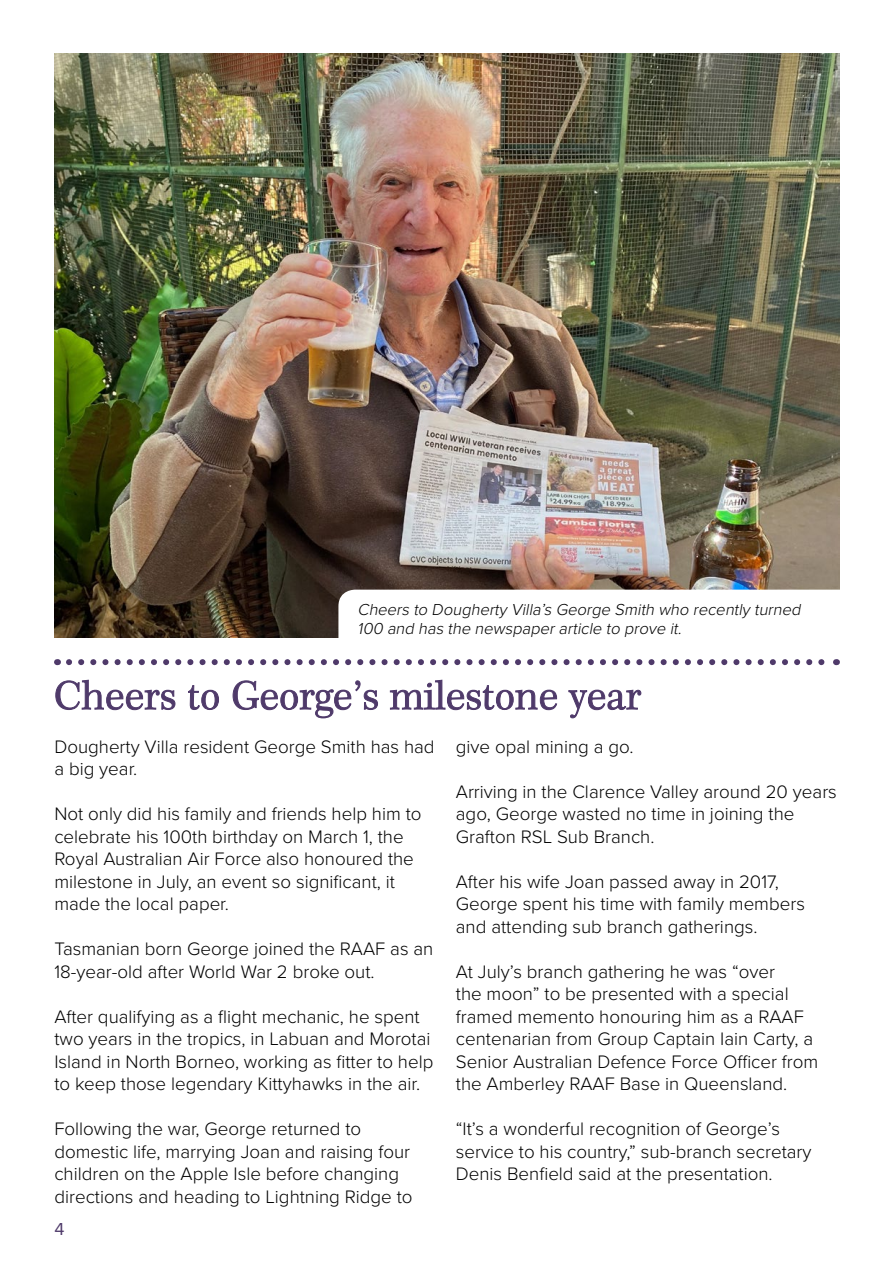
<style>
.page{position:relative;width:893px;height:1263px;background:#fff}
.page>*{position:absolute;margin:0;border:0;box-sizing:border-box;transform-origin:0 0}
.t1{font:300 18.75px/22.5px "Proxima Nova";color:#000}
.t2{font:18px "Proxima Nova";color:#4f3a6a}
.t3{font:italic 300 16.5px/19.8px "Proxima Nova";color:#000}
</style>
<div class="page">
<svg style="left:56px;top:680px;width:585px;height:38px"></svg>
<svg style="left:69px;top:659px;width:756px;height:6px"></svg>
<img style="left:54px;top:53px;width:785px;height:584px">
<svg style="left:338px;top:590px;width:501px;height:48px"></svg>
<p class="t3" style="left:358px;top:598px;width:448px">Cheers to Dougherty Villa’s George Smith who recently turned<br>100 and has the newspaperarticle to prove it.</p>
<p class="t1" style="left:54px;top:734px;width:382px">Dougherty Villa resident George Smith has had a big year.</p>
<p class="t1" style="left:54px;top:802px;width:369px">Not only did his family and friends help him to celebrate his 100th birthday on March 1, the Royal Australian Air Force also honoured the milestone in July, an event so significant, it made the local paper.</p>
<p class="t1" style="left:54px;top:937px;width:380px">Tasmanian born George joined the RAAF as an<br>18-year-old after World War 2 broke out.</p>
<p class="t1" style="left:54px;top:1004px;width:380px">After qualifying as a flight mechanic, he spent two years in the tropics, in Labuan and Morotai Island in North Borneo, working as fitter to help to keep those legendary Kittyhawks in the air.</p>
<p class="t1" style="left:54px;top:1117px;width:360px">Following the war, George returned to domestic life, marrying Joan and raising four children on the Apple Isle before changing directions and heading to Lightning Ridge to</p>
<p class="t2" style="left:54px;top:1215px;width:12px">4</p>
<p class="t1" style="left:456px;top:734px;width:179px">give opal mining a go.</p>
<p class="t1" style="left:456px;top:779px;width:382px">Arriving in the Clarence Valley around 20 years ago, George wasted no time in joining the<br>Grafton RSL Sub Branch.</p>
<p class="t1" style="left:456px;top:869px;width:351px">After his wife Joan passed away in 2017,<br>George spent his time with family members and attending sub branch gatherings.</p>
<p class="t1" style="left:456px;top:959px;width:364px">At July’s branch gathering he was “over<br>the moon” to be presented with a special framed memento honouring him as a RAAF centenarian from Group Captain Iain Carty, a Senior Australian Defence Force Officer from the Amberley RAAF Base in Queensland.</p>
<p class="t1" style="left:456px;top:1117px;width:357px">“It’s a wonderful recognition of George’s service to his country,” sub-branch secretary<br>Denis Benfield said at the presentation.</p>
</div>
